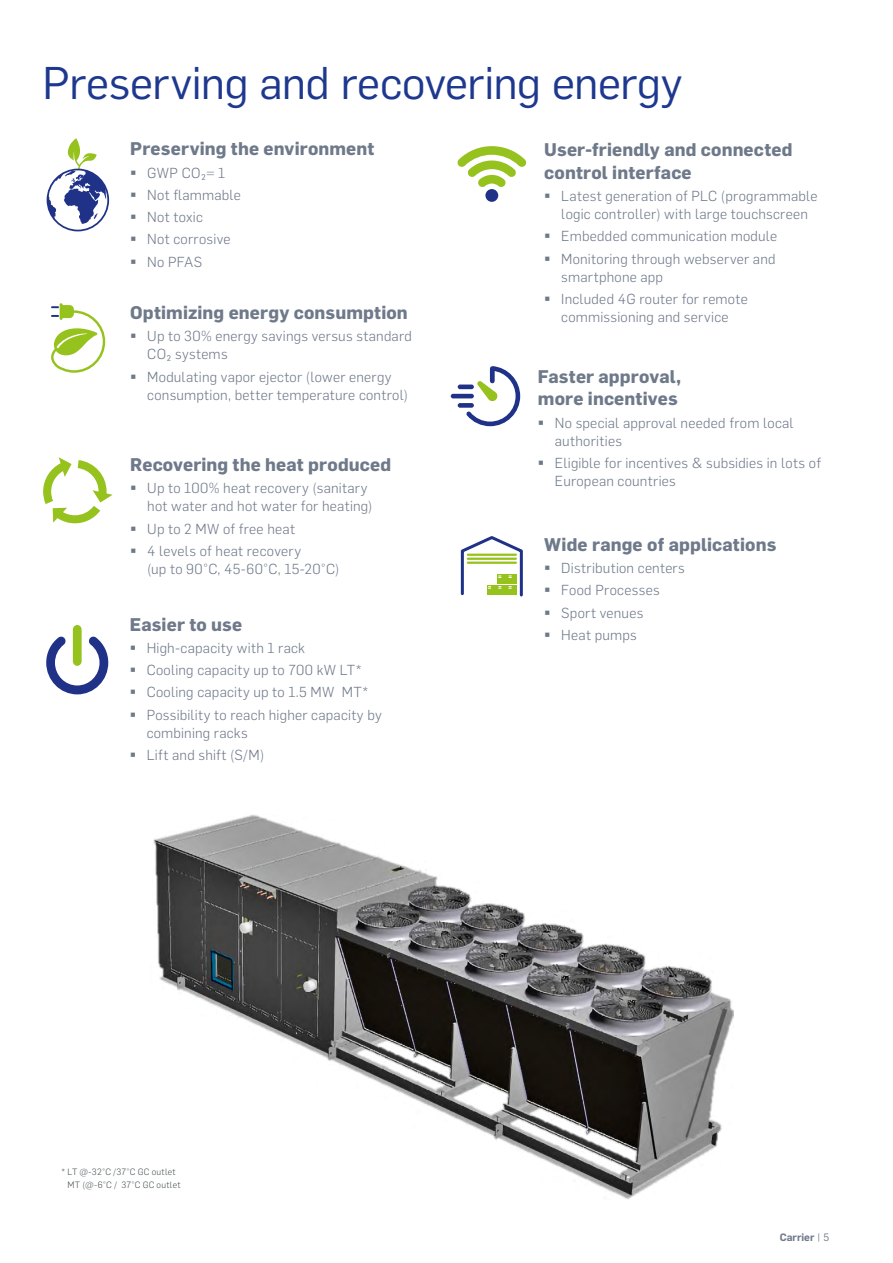
<style>
.page{position:relative;width:893px;height:1263px;background:#fff}
.page>*{position:absolute;margin:0;border:0;box-sizing:border-box;transform-origin:0 0}
.t1{font:45px "Flama";letter-spacing:-.01em;color:#1d388e}
.t2{font:700 18px/22.5px "Flama";letter-spacing:.01em;color:#6e798a}
.t3{font:300 14.25px/22.2px "Flama";letter-spacing:.015em;color:#6e798a}
.t4{font:600 10.5px "Flama";color:#6e798a}
.t5{font:300 9px/13.5px "Flama";letter-spacing:.025em;color:#4a5355}
.s1{font-weight:400}
</style>
<div class="page">
<div style="left:47px;top:169px;width:62px;height:62px;border:2px solid #203287;border-radius:50%"></div>
<svg style="left:46px;top:138px;width:60px;height:86px"></svg>
<svg style="left:51px;top:303px;width:54px;height:70px"></svg>
<svg style="left:46px;top:636px;width:62px;height:58px"></svg>
<div style="left:73px;top:625px;width:9px;height:41px;background:#96c21e;border-radius:5px"></div>
<svg style="left:43px;top:457px;width:70px;height:66px"></svg>
<svg style="left:457px;top:146px;width:70px;height:41px"></svg>
<div style="left:485px;top:189px;width:13px;height:13px;background:#203287;border-radius:50%"></div>
<img style="left:153px;top:814px;width:581px;height:385px">
<hr style="left:451px;top:394px;width:23px;height:4px;background:#203287;border-radius:2px">
<div style="left:458px;top:384px;width:16px;height:5px;background:#203287;border-radius:2px"></div>
<div style="left:458px;top:403px;width:16px;height:5px;background:#203287;border-radius:2px"></div>
<svg style="left:466px;top:366px;width:54px;height:60px"></svg>
<div style="left:490px;top:369px;width:5px;height:12px;background:#203287"></div>
<svg style="left:461px;top:536px;width:62px;height:61px"></svg>
<h1 class="t1" style="left:43px;top:52px;width:642px">Preserving and recovering energy</h1>
<p class="t2" style="left:130px;top:136px;width:246px">Preserving the environment</p>
<p class="t3" style="left:147px;top:161px;width:95px">GWP CO₂= 1<br>Not flammable<br>Not toxic<br>Not corrosive<br>No PFAS</p>
<p class="t2" style="left:130px;top:300px;width:279px">Optimizing energy consumption</p>
<p class="t3" style="left:147px;top:326px;width:266px;line-height:18px">Up to 30% energy savings versus standard<br>CO₂ systems</p>
<p class="t3" style="left:147px;top:367px;width:262px;line-height:18px">Modulating vapor ejector (lower energy consumption, better temperature control)</p>
<p class="t2" style="left:544px;top:137px;width:250px">User-friendly and connected control interface</p>
<p class="t3" style="left:561px;top:186px;width:258px;line-height:18px">Latest generation of PLC (programmable logic controller) with large touchscreen</p>
<p class="t3" style="left:561px;top:224px;width:218px">Embedded communication module<br>Monitoring through webserver and</p>
<p class="t3" style="left:561px;top:265px;width:188px">smartphone app<br>Included 4G router for remote</p>
<p class="t3" style="left:561px;top:305px;width:169px">commissioning and service</p>
<p class="t2" style="left:538px;top:364px;width:145px">Faster approval, more incentives</p>
<p class="t3" style="left:555px;top:413px;width:240px;line-height:18px">No special approval needed from local authorities</p>
<p class="t3" style="left:555px;top:453px;width:268px;line-height:18px">Eligible for incentives &amp; subsidies in lots of<br>European countries</p>
<p class="t2" style="left:130px;top:452px;width:262px">Recovering the heat produced</p>
<p class="t3" style="left:147px;top:478px;width:227px;line-height:18px">Up to 100% heat recovery (sanitary hot water and hot water for heating)</p>
<p class="t3" style="left:147px;top:517px;width:155px">Up to 2 MW of free heat<br>4 levels of heat recovery</p>
<p class="t3" style="left:147px;top:557px;width:194px">(up to 90°C, 45-60°C, 15-20°C)</p>
<p class="t2" style="left:544px;top:532px;width:234px">Wide range of applications</p>
<p class="t3" style="left:561px;top:556px;width:125px">Distribution centers<br>Food Processes<br>Sport venues<br>Heat pumps</p>
<p class="t2" style="left:130px;top:611px;width:114px">Easier to use</p>
<p class="t3" style="left:147px;top:636px;width:237px">High-capacity with 1 rack<br>Cooling capacity up to 700 kW LT*<br>Cooling capacity up to 1.5 MW MT*<br>Possibility to reach higher capacity by</p>
<p class="t3" style="left:147px;top:721px;width:119px">combining racks<br>Lift and shift (S/M)</p>
<p class="t5" style="left:68px;top:1164px;width:115px;text-indent:-6px">* LT @-32°C /37°C GC outlet<br>MT (@-6°C / 37°C GC outlet</p>
<p class="t4" style="left:780px;top:1230px;width:51px">Carrier <span class="s1">| 5</span></p>
</div>
